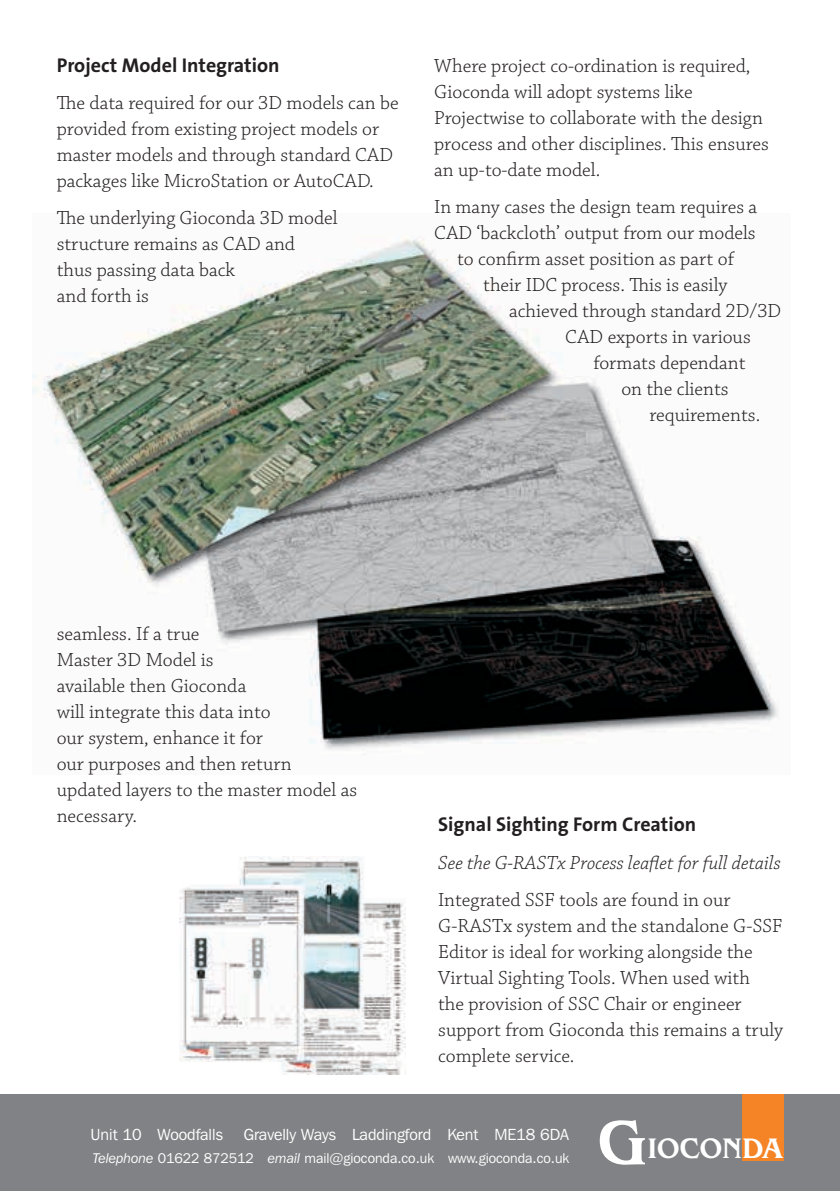
<style>
.page{position:relative;width:840px;height:1191px;background:#fff}
.page>*{position:absolute;margin:0;border:0;box-sizing:border-box;transform-origin:0 0}
.t1{font:500 29.2px "Benguiat IT Cby BT";color:#fff}
.t2{font:300 20px/26px "Chaparral Pro";color:#231f20}
.t3{font:700 20px "The Sans B7";color:#231f20}
.t4{font:italic 300 20px "Chaparral Pro";color:#231f20}
.t5{font:16px "Franklin Gothic IT Cby BT";color:#fff}
.t6{font:14px "Franklin Gothic IT Cby BT";color:#fff}
.s1{font-style:italic}
.s2{font-size:64.6px}
</style>
<div class="page">
<img style="left:32px;top:236px;width:746px;height:519px">
<div style="left:0;top:1094px;width:839px;height:97px;background:#808285"></div>
<div style="left:741px;top:1094px;width:42px;height:66px;background:#f58427"></div>
<img style="left:179px;top:856px;width:226px;height:218px">
<p class="t3" style="left:57px;top:54px;width:224px">Project Model Integration</p>
<p class="t2" style="left:57px;top:90px;width:343px">The data required for our 3D models can be provided from existing project models or master models and through standard CAD packages like MicroStation or AutoCAD.</p>
<p class="t2" style="left:57px;top:206px;width:282px">The underlying Gioconda 3D model structure remains as CAD and<br>thus passing data back<br>and forth is</p>
<p class="t2" style="left:434px;top:53px;width:336px">Where project co-ordination is required, Gioconda will adopt systems like Projectwise to collaborate with the design process and other disciplines. This ensures an up-to-date model.</p>
<p class="t2" style="left:434px;top:194px;width:324px">In many cases the design team requires a</p>
<p class="t2" style="left:434px;top:220px;width:323px">CAD ‘backcloth’ output from our models</p>
<p class="t2" style="left:457px;top:246px;width:278px">to confirm asset position as part of</p>
<p class="t2" style="left:483px;top:272px;width:245px">their IDC process. This is easily</p>
<p class="t2" style="left:509px;top:298px;width:273px">achieved through standard 2D/3D</p>
<p class="t2" style="left:565px;top:324px;width:187px">CAD exports in various</p>
<p class="t2" style="left:593px;top:350px;width:154px">formats dependant</p>
<p class="t2" style="left:621px;top:376px;width:109px">on the clients</p>
<p class="t2" style="left:649px;top:402px;width:112px">requirements.</p>
<p class="t2" style="left:57px;top:622px;width:302px">seamless. If a true<br>Master 3D Model is<br>available then Gioconda<br>will integrate this data into<br>our system, enhance it for<br>our purposes and then return updated layers to the master model as necessary.</p>
<p class="t3" style="left:438px;top:814px;width:259px">Signal Sighting Form Creation</p>
<p class="t4" style="left:438px;top:851px;width:344px">See the G-RASTx Process leaflet for full details</p>
<p class="t2" style="left:438px;top:887px;width:346px">Integrated SSF tools are found in our G-RASTx system and the standalone G-SSF Editor is ideal for working alongside the Virtual Sighting Tools. When used with<br>the provision of SSC Chair or engineer support from Gioconda this remains a truly complete service.</p>
<p class="t5" style="left:90px;top:1124px;width:134px">Unit 10 Woodfalls</p>
<p class="t5" style="left:244px;top:1124px;width:327px">Gravelly Ways Laddingford Kent ME18 6DA</p>
<p class="t6" style="left:93px;top:1149px;width:477px"><span class="s1">Telephone</span> 01622 872512 <span class="s1">email</span> mail@gioconda.co.uk www.gioconda.co.uk</p>
<h1 class="t1" style="left:597px;top:1130px;width:186px"><span class="s2">G</span>IOCONDA</h1>
</div>
